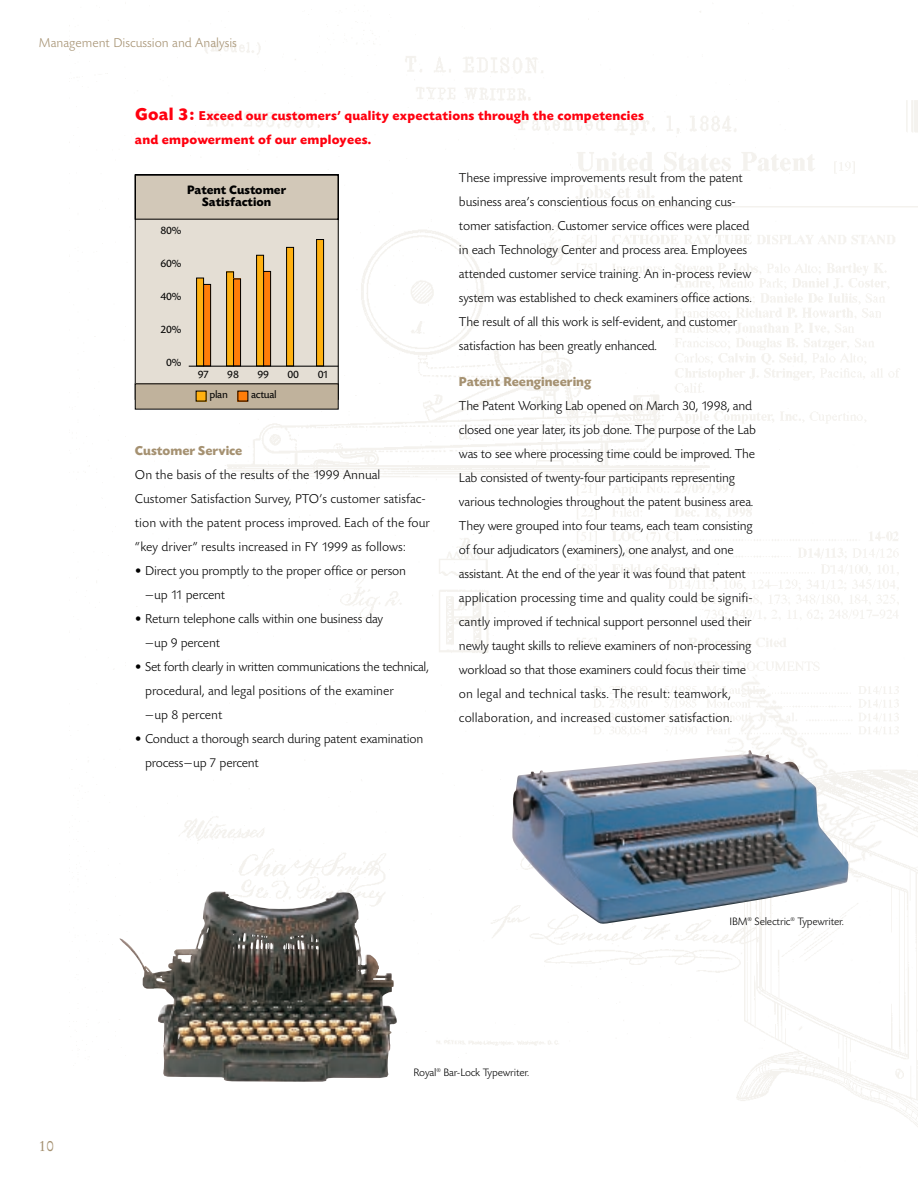
<style>
.page{position:relative;width:918px;height:1188px;background:#fff}
.page>*{position:absolute;margin:0;border:0;box-sizing:border-box;transform-origin:0 0}
.t1{font:15px "Stempel Garamond";color:#a59171}
.t2{font:300 13.5px/24px "Today SB";letter-spacing:-.015em;color:#000}
.t3{font:700 13.5px/24px "Today SB";letter-spacing:.02em;color:#ff000f}
.t4{font:700 13.5px "Today SB";color:#a59171}
.t5{font:300 13.5px "Today SB";color:#a59171}
.t6{font:700 12.75px/12px "Today SB";color:#000;text-align:center}
.t7{font:300 11.25px "Today SB";letter-spacing:-.015em;color:#000}
.t8{font:11.25px "Today SB";letter-spacing:-.025em;color:#000}
.s1{font-size:18px}
</style>
<div class="page">
<img style="left:71px;top:11px;width:678px;height:1034px">
<img style="left:486px;top:73px;width:432px;height:1054px">
<svg style="left:135px;top:174px;width:204px;height:226px;background:#d8d1c6"></svg>
<div style="left:135px;top:384px;width:203px;height:25px;background:#c0b29c"></div>
<div style="left:197px;top:278px;width:7px;height:88px;background:#ffb111"></div>
<div style="left:196px;top:278px;width:8px;height:88px;border:1px solid #000"></div>
<div style="left:204px;top:284px;width:7px;height:82px;background:#ff7d08"></div>
<div style="left:203px;top:284px;width:8px;height:82px;border:1px solid #000"></div>
<div style="left:227px;top:272px;width:7px;height:94px;background:#ffb111"></div>
<div style="left:226px;top:272px;width:8px;height:94px;border:1px solid #000"></div>
<div style="left:234px;top:279px;width:7px;height:87px;background:#ff7d08"></div>
<div style="left:233px;top:279px;width:8px;height:87px;border:1px solid #000"></div>
<div style="left:257px;top:255px;width:7px;height:111px;background:#ffb111"></div>
<div style="left:256px;top:255px;width:8px;height:111px;border:1px solid #000"></div>
<div style="left:264px;top:271px;width:7px;height:95px;background:#ff7d08"></div>
<div style="left:263px;top:271px;width:8px;height:95px;border:1px solid #000"></div>
<div style="left:287px;top:247px;width:7px;height:119px;background:#ffb111"></div>
<div style="left:286px;top:247px;width:8px;height:119px;border:1px solid #000"></div>
<div style="left:317px;top:240px;width:7px;height:126px;background:#ffb111"></div>
<div style="left:316px;top:239px;width:8px;height:127px;border:1px solid #000"></div>
<div style="left:238px;top:391px;width:10px;height:10px;background:#ff7d08"></div>
<div style="left:196px;top:391px;width:10px;height:10px;background:#ffb111"></div>
<img style="left:120px;top:892px;width:277px;height:190px">
<img style="left:512px;top:750px;width:336px;height:174px">
<hr style="left:189px;top:366px;width:149px;height:1px;background:#000">
<p class="t5" style="left:39px;top:38px;width:200px">Management Discussion and Analysis</p>
<p class="t3" style="left:135px;top:105px;width:511px"><span class="s1">Goal 3:</span> Exceed our customers’ quality expectations through the competencies and empowerment of our employees.</p>
<p class="t6" style="left:187px;top:185px;width:100px">Patent Customer<br>Satisfaction</p>
<p class="t8" style="left:160px;top:226px;width:22px">80%</p>
<p class="t8" style="left:160px;top:259px;width:22px">60%</p>
<p class="t8" style="left:160px;top:292px;width:22px">40%</p>
<p class="t8" style="left:160px;top:325px;width:22px">20%</p>
<p class="t8" style="left:166px;top:358px;width:17px">0%</p>
<p class="t8" style="left:198px;top:370px;width:13px">97</p>
<p class="t8" style="left:227px;top:370px;width:13px">98</p>
<p class="t8" style="left:258px;top:370px;width:13px">99</p>
<p class="t8" style="left:288px;top:370px;width:13px">00</p>
<p class="t8" style="left:318px;top:370px;width:12px">01</p>
<p class="t8" style="left:209px;top:390px;width:20px">plan</p>
<p class="t8" style="left:251px;top:390px;width:27px">actual</p>
<p class="t4" style="left:135px;top:445px;width:109px">Customer Service</p>
<p class="t2" style="left:135px;top:464px;width:297px">On the basis of the results of the 1999 Annual Customer Satisfaction Survey, PTO’s customer satisfac&shy;tion with the patent process improved. Each of the four “key driver” results increased in FY 1999 as follows:</p>
<p class="t2" style="left:145px;top:560px;width:262px;text-indent:-10px">• Direct you promptly to the proper office or person —up 11 percent</p>
<p class="t2" style="left:145px;top:608px;width:240px;text-indent:-10px">• Return telephone calls within one business day —up 9 percent</p>
<p class="t2" style="left:145px;top:656px;width:285px;text-indent:-10px">• Set forth clearly in written communications the technical, procedural, and legal positions of the examiner<br>—up 8 percent</p>
<p class="t2" style="left:145px;top:728px;width:280px;text-indent:-10px">• Conduct a thorough search during patent examination process—up 7 percent</p>
<p class="t2" style="left:459px;top:168px;width:295px">These impressive improvements result from the patent business area’s conscientious focus on enhancing cus&shy;tomer satisfaction. Customer service offices were placed in each Technology Center and process area. Employees attended customer service training. An in-process review system was established to check examiners office actions.<br>The result of all this work is self-evident, and customer satisfaction has been greatly enhanced.</p>
<p class="t4" style="left:459px;top:377px;width:134px">Patent Reengineering</p>
<p class="t2" style="left:459px;top:396px;width:299px">The Patent Working Lab opened on March 30, 1998, and closed one year later, its job done. The purpose of the Lab was to see where processing time could be improved. The Lab consisted of twenty-four participants representing various technologies throughout the patent business area.<br>They were grouped into four teams, each team consisting of four adjudicators (examiners), one analyst, and one assistant. At the end of the year it was found that patent application processing time and quality could be signifi&shy;cantly improved if technical support personnel used their newly taught skills to relieve examiners of non-processing workload so that those examiners could focus their time on legal and technical tasks. The result: teamwork, collaboration, and increased customer satisfaction.</p>
<p class="t7" style="left:730px;top:916px;width:116px">IBM<sup>®</sup> Selectric<sup>®</sup> Typewriter.</p>
<p class="t1" style="left:39px;top:1139px;width:16px">10</p>
<p class="t7" style="left:413px;top:1068px;width:117px">Royal<sup>®</sup> Bar-Lock Typewriter.</p>
</div>
